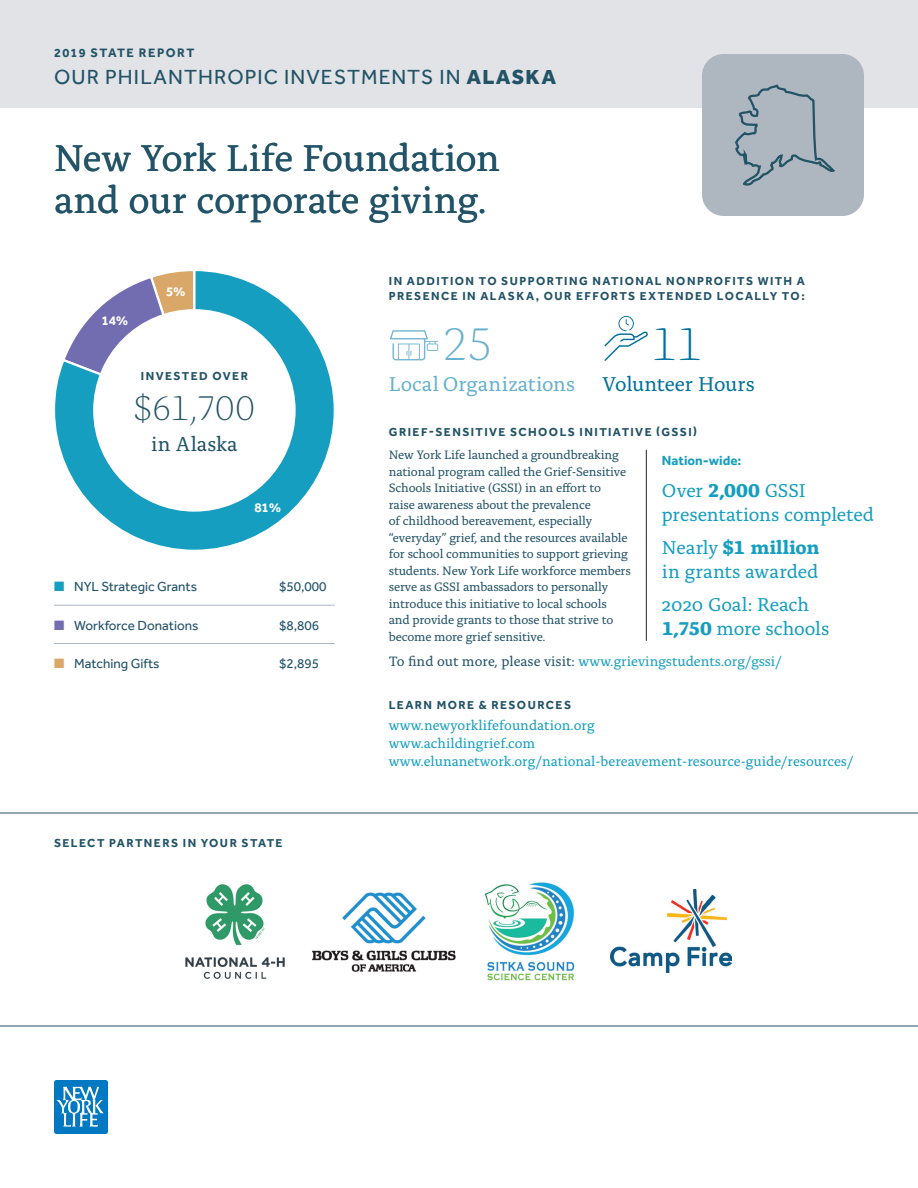
<style>
.page{position:relative;width:918px;height:1188px;background:#fff}
.page>*{position:absolute;margin:0;border:0;box-sizing:border-box;transform-origin:0 0}
.Callout__Alda_Light{font:300 48px "Alda OT";color:#67b1cf}
.Callout__Alda_Light-2{font:300 48px "Alda OT";color:#00719c}
.Title__Alda_Regular{font:39px/42px "Alda OT";letter-spacing:-.015em;color:#225367}
.Callout__Alda_Light-3{font:300 36px "Alda OT";color:#225367}
.Title__Effra_Regular{font:21px "NYLIC Effra";letter-spacing:.055em;color:#225367}
.Callout__Alda_Regula{font:21px "Alda OT";color:#67b1cf}
.Callout__Alda_Regula-2{font:21px "Alda OT";letter-spacing:-.015em;color:#00719c}
.Callout__Alda_Regula-3{font:21px "Alda OT";letter-spacing:.005em;color:#225367}
.Callout__Alda_Regual{font:19.5px/24px "Alda OT";letter-spacing:-.005em;color:#159ebf}
.Body__Alda_Regular_9{font:14.25px "Alda OT";color:#159ebf}
.Chart_Key__Effra_Reg{font:13.5px "NYLIC Effra";color:#225367}
.Chart_Key__Effra_Reg-2{font:700 13.5px "NYLIC Effra";color:#159ebf}
.t1{font:700 13.5px "NYLIC Effra";color:#fff}
.Body__Alda_Regular_8{font:12.75px/16.5px "Alda OT";letter-spacing:-.015em;color:#225367}
.Head__Effra_Bold_8_5{font:700 12.75px "NYLIC Effra";letter-spacing:.11em;color:#225367}
.Head__Effra_Bold_8_1{font:700 12px/15px "NYLIC Effra";letter-spacing:.12em;color:#225367}
.s1{font-family:"Effra";font-weight:800}
.s2{color:#159ebf}
.s3{color:#726cb1}
.s4{color:#d9a767}
.s5{font-weight:700}
.s6{color:#225367}
</style>
<div class="page">
<div style="left:0;top:0;width:918px;height:108px;background:#e1e3e7"></div>
<div style="left:702px;top:54px;width:162px;height:162px;background:#aeb7c0;border-radius:22px"></div>
<div style="left:54px;top:1080px;width:54px;height:54px;background:#0079c2;border-radius:3px"></div>
<svg style="left:56px;top:1087px;width:48px;height:40px"></svg>
<hr style="left:0;top:1026px;width:918px;height:1px;background:#225367">
<svg style="left:55px;top:271px;width:279px;height:279px"></svg>
<div style="left:93px;top:309px;width:203px;height:203px;background:#fff;border-radius:50%"></div>
<hr style="left:0;top:813px;width:918px;height:1px;background:#225367">
<svg style="left:604px;top:316px;width:44px;height:45px"></svg>
<svg style="left:390px;top:330px;width:48px;height:30px"></svg>
<hr style="left:54px;top:605px;width:281px;height:1px;background:#aeb7c0">
<hr style="left:54px;top:643px;width:281px;height:1px;background:#aeb7c0">
<hr style="left:646px;top:450px;width:1px;height:191px;background:#231f20">
<svg style="left:735px;top:84px;width:100px;height:102px"></svg>
<img style="left:610px;top:890px;width:122px;height:83px">
<img style="left:185px;top:884px;width:100px;height:95px">
<img style="left:484px;top:882px;width:91px;height:99px">
<img style="left:312px;top:892px;width:144px;height:80px">
<p class="Head__Effra_Bold_8_5" style="left:54px;top:45px;width:142px">2019 STATE REPORT</p>
<p class="Title__Effra_Regular" style="left:54px;top:65px;width:504px">OUR PHILANTHROPIC INVESTMENTS IN <span class="s1">ALASKA</span></p>
<p class="Title__Alda_Regular" style="left:54px;top:140px;width:447px">New York Life Foundation and our corporate giving.</p>
<p class="t1" style="left:102px;top:312px;width:28px">14%</p>
<p class="t1" style="left:166px;top:284px;width:21px">5%</p>
<p class="Head__Effra_Bold_8_1" style="left:141px;top:368px;width:109px">INVESTED OVER</p>
<p class="Callout__Alda_Light-3" style="left:133px;top:393px;width:123px">$61,700</p>
<p class="Callout__Alda_Regula-3" style="left:151px;top:435px;width:88px">in Alaska</p>
<p class="t1" style="left:254px;top:499px;width:28px">81%</p>
<p class="Chart_Key__Effra_Reg" style="left:54px;top:579px;width:145px"><span class="s2">■</span> NYL Strategic Grants</p>
<p class="Chart_Key__Effra_Reg" style="left:279px;top:579px;width:49px">$50,000</p>
<p class="Chart_Key__Effra_Reg" style="left:54px;top:617px;width:146px"><span class="s3">■</span> Workforce Donations</p>
<p class="Chart_Key__Effra_Reg" style="left:279px;top:617px;width:42px">$8,806</p>
<p class="Chart_Key__Effra_Reg" style="left:54px;top:655px;width:107px"><span class="s4">■</span> Matching Gifts</p>
<p class="Chart_Key__Effra_Reg" style="left:279px;top:655px;width:42px">$2,895</p>
<p class="Head__Effra_Bold_8_1" style="left:54px;top:835px;width:230px">SELECT PARTNERS IN YOUR STATE</p>
<p class="Head__Effra_Bold_8_1" style="left:389px;top:273px;width:418px">IN ADDITION TO SUPPORTING NATIONAL NONPROFITS WITH A<br>PRESENCE IN ALASKA, OUR EFFORTS EXTENDED LOCALLY TO:</p>
<p class="Callout__Alda_Light" style="left:442px;top:324px;width:53px">25</p>
<p class="Callout__Alda_Regula" style="left:389px;top:375px;width:188px">Local Organizations</p>
<p class="Callout__Alda_Light-2" style="left:651px;top:324px;width:54px">11</p>
<p class="Callout__Alda_Regula-2" style="left:602px;top:375px;width:154px">Volunteer Hours</p>
<p class="Head__Effra_Bold_8_1" style="left:389px;top:424px;width:310px">GRIEF-SENSITIVE SCHOOLS INITIATIVE (GSSI)</p>
<p class="Body__Alda_Regular_8" style="left:389px;top:448px;width:244px">New York Life launched a groundbreaking national program called the Grief-Sensitive Schools Initiative (GSSI) in an effort to<br>raise awareness about the prevalence<br>of childhood bereavement, especially “everyday” grief, and the resources available for school communities to support grieving students. New York Life workforce members serve as GSSI ambassadors to personally introduce this initiative to local schools and provide grants to those that strive to become more grief sensitive.</p>
<p class="Chart_Key__Effra_Reg-2" style="left:662px;top:452px;width:81px">Nation-wide:</p>
<p class="Callout__Alda_Regual" style="left:662px;top:480px;width:214px">Over <span class="s5">2,000</span> GSSI presentations completed</p>
<p class="Callout__Alda_Regual" style="left:662px;top:538px;width:159px">Nearly <span class="s5">$1 million </span>in grants awarded</p>
<p class="Callout__Alda_Regual" style="left:662px;top:594px;width:169px">2020 Goal: Reach<br><span class="s5">1,750</span> more schools</p>
<p class="Body__Alda_Regular_9" style="left:389px;top:655px;width:395px"><span class="s6">To find out more, please visit:</span> www.grievingstudents.org/gssi/</p>
<p class="Head__Effra_Bold_8_1" style="left:389px;top:697px;width:184px">LEARN MORE &amp; RESOURCES</p>
<p class="Body__Alda_Regular_9" style="left:389px;top:720px;width:207px">www.newyorklifefoundation.org</p>
<p class="Body__Alda_Regular_9" style="left:389px;top:738px;width:148px">www.achildingrief.com</p>
<p class="Body__Alda_Regular_9" style="left:389px;top:756px;width:467px">www.elunanetwork.org/national-bereavement-resource-guide/resources/</p>
</div>
